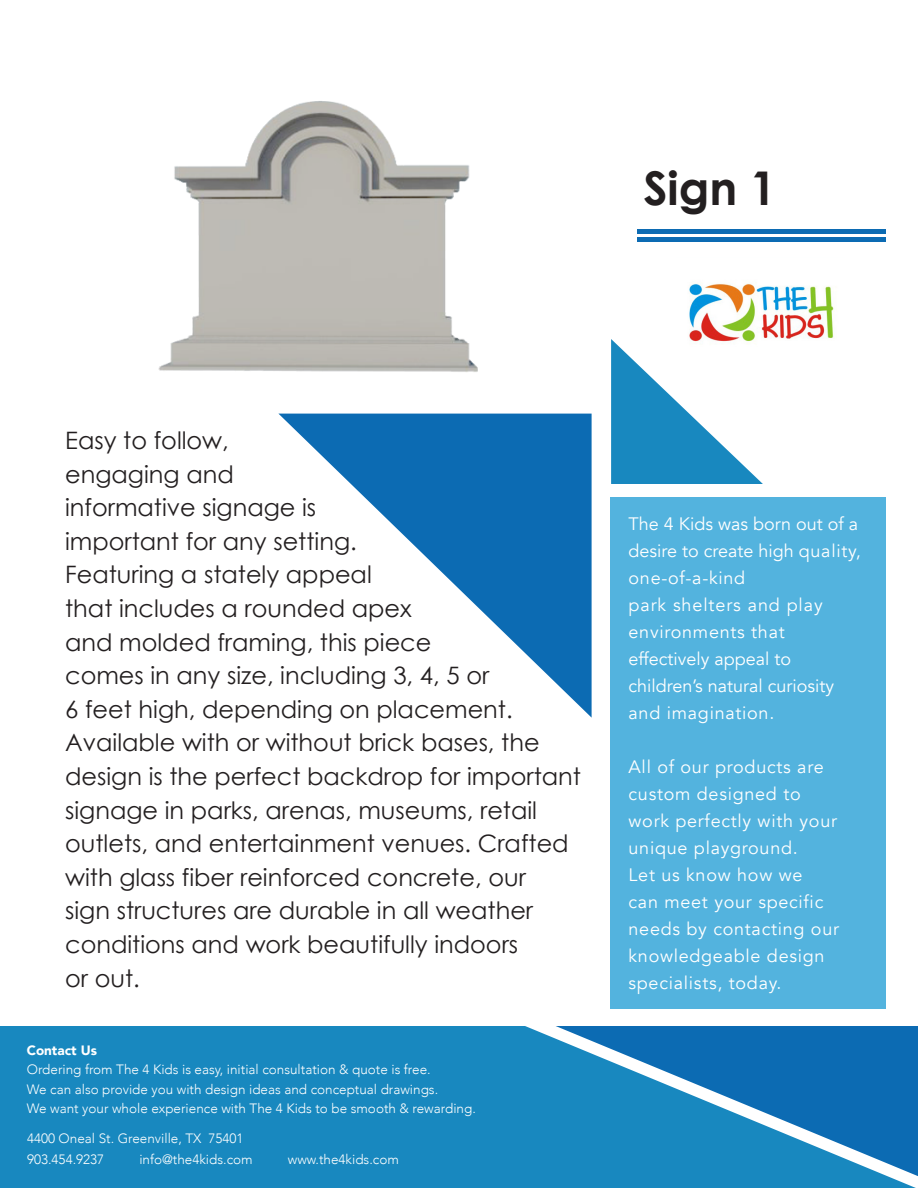
<style>
.page{position:relative;width:918px;height:1188px;background:#fff}
.page>*{position:absolute;margin:0;border:0;box-sizing:border-box;transform-origin:0 0}
.t1{font:700 46.5px "Century Gothic";color:#231f20}
.t2{font:24px/33.6px "Century Gothic";color:#231f20}
.t3{font:18px/27px "Avenir";letter-spacing:.04em;color:#fff}
.t4{font:18px/27px "Avenir";color:#fff}
.t5{font:300 13.5px "Avenir";color:#fff}
.t6{font:900 13.5px "Avenir";color:#fff}
</style>
<div class="page">
<div style="left:611px;top:497px;width:275px;height:512px;background:#53b3de"></div>
<svg style="left:372px;top:505px;width:220px;height:213px"></svg>
<hr style="left:638px;top:229px;width:248px;height:4px;background:#0c6bb3">
<hr style="left:638px;top:238px;width:248px;height:4px;background:#0c6bb3">
<img style="left:689px;top:283px;width:146px;height:56px">
<svg style="left:669px;top:339px;width:94px;height:145px"></svg>
<div style="left:0;top:1026px;width:916px;height:162px;background:#1888bf"></div>
<svg style="left:556px;top:1026px;width:362px;height:150px;background:#2483be"></svg>
<img style="left:158px;top:101px;width:511px;height:404px">
<p class="t1" style="left:643px;top:153px;width:134px">Sign 1</p>
<p class="t2" style="left:65px;top:423px;width:517px">Easy to follow,<br>engaging and<br>informative signage is<br>important for any setting.<br>Featuring a stately appeal<br>that includes a rounded apex<br>and molded framing, this piece<br>comes in any size, including 3, 4, 5 or<br>6 feet high, depending on placement.<br>Available with or without brick bases, the design is the perfect backdrop for important signage in parks, arenas, museums, retail outlets, and entertainment venues. Crafted with glass fiber reinforced concrete, our<br>sign structures are durable in all weather conditions and work beautifully indoors<br>or out.</p>
<p class="t6" style="left:27px;top:1039px;width:72px">Contact Us</p>
<p class="t5" style="left:27px;top:1062px;width:406px">Ordering from The 4 Kids is easy, initial consultation &amp; quote is free.</p>
<p class="t5" style="left:27px;top:1081px;width:413px">We can also provide you with design ideas and conceptual drawings.</p>
<p class="t5" style="left:27px;top:1101px;width:451px">We want your whole experience with The 4 Kids to be smooth &amp; rewarding.</p>
<p class="t5" style="left:27px;top:1130px;width:218px">4400 Oneal St. Greenville, TX 75401</p>
<p class="t5" style="left:27px;top:1151px;width:79px">903.454.9237</p>
<p class="t5" style="left:139px;top:1151px;width:115px">info@the4kids.com</p>
<p class="t5" style="left:288px;top:1151px;width:113px">www.the4kids.com</p>
<p class="t4" style="left:629px;top:510px;width:234px">The 4 Kids was born out of a desire to create high quality, one-of-a-kind</p>
<p class="t3" style="left:629px;top:591px;width:196px">park shelters and play</p>
<p class="t3" style="left:629px;top:618px;width:158px">environments that</p>
<p class="t4" style="left:629px;top:645px;width:164px">effectively appeal to</p>
<p class="t4" style="left:629px;top:672px;width:207px">children’s natural curiosity and imagination.</p>
<p class="t3" style="left:629px;top:753px;width:197px">All of our products are custom designed to</p>
<p class="t3" style="left:629px;top:807px;width:210px">work perfectly with your unique playground.</p>
<p class="t3" style="left:629px;top:861px;width:175px">Let us know how we</p>
<p class="t3" style="left:629px;top:888px;width:212px">can meet your specific needs by contacting our knowledgeable design specialists, today.</p>
</div>
